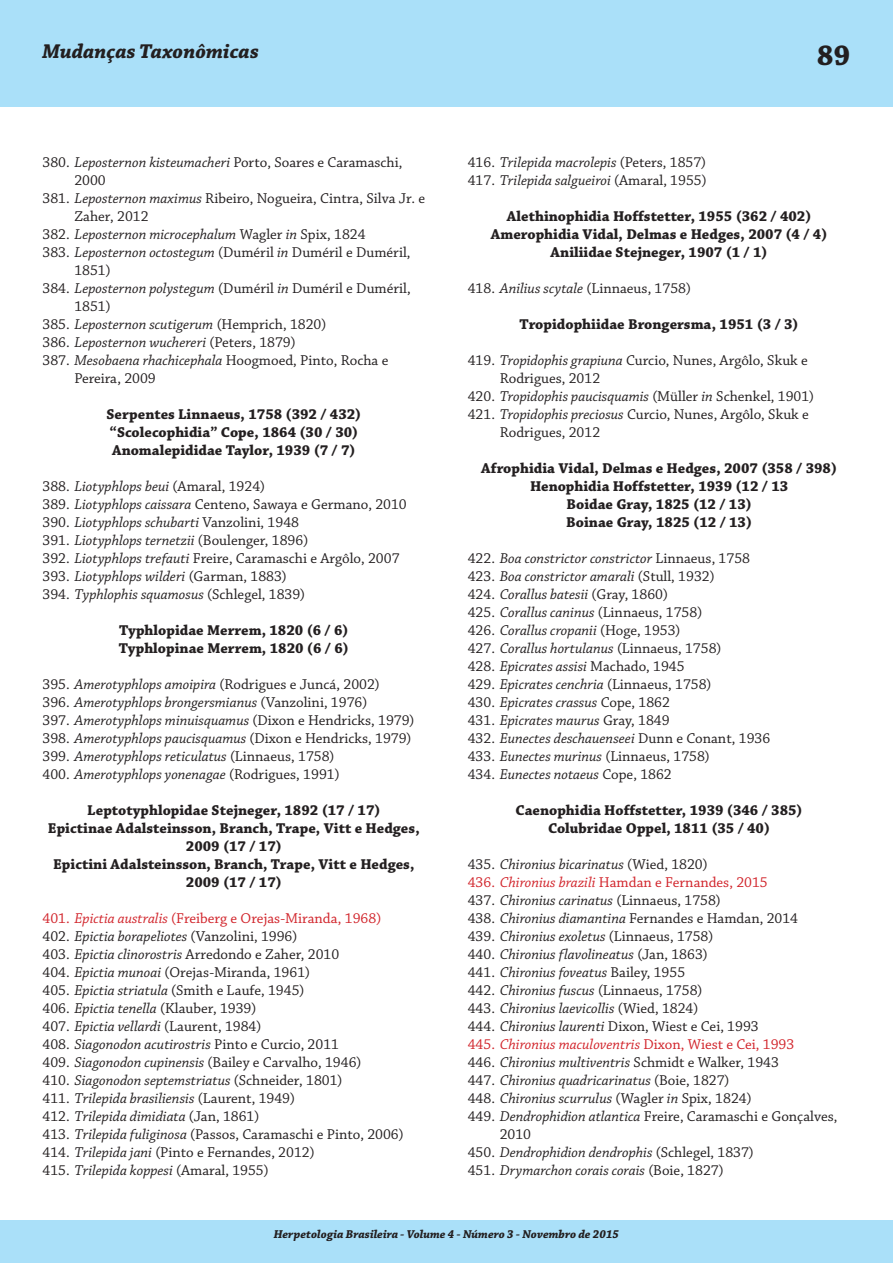
<style>
.page{position:relative;width:893px;height:1263px;background:#fff}
.page>*{position:absolute;margin:0;border:0;box-sizing:border-box;transform-origin:0 0}
.t1{font:700 30px "Chaparral Pro";color:#231f20}
.t2{font:italic 700 21px "Chaparral Pro";color:#231f20}
.t3{font:15px/18px "Chaparral Pro";color:#231f20}
.t4{font:italic 15px/18px "Chaparral Pro";color:#231f20}
.t5{font:700 15px/18px "Chaparral Pro";color:#231f20;text-align:center}
.t6{font:15px "Chaparral Pro";color:#d1232a}
.t7{font:italic 700 12px "Chaparral Pro";color:#231f20}
.s1{font-style:italic}
.s2{font-style:normal}
.s3{color:#d1232a}
.s4{font-style:italic;color:#d1232a}
</style>
<div class="page">
<div style="left:0;top:0;width:893px;height:106px;background:#aae0f9"></div>
<div style="left:0;top:1220px;width:893px;height:43px;background:#aae0f9"></div>
<h2 class="t2" style="left:43px;top:39px;width:218px">Mudanças Taxonômicas</h2>
<h1 class="t1" style="left:817px;top:38px;width:35px">89</h1>
<p class="t3" style="left:43px;top:154px;width:361px">380. <span class="s1">Leposternon kisteumacheri</span> Porto, Soares e Caramaschi,</p>
<p class="t3" style="left:74px;top:172px;width:33px">2000</p>
<p class="t3" style="left:43px;top:190px;width:384px">381. <span class="s1">Leposternon maximus</span> Ribeiro, Nogueira, Cintra, Silva Jr. e</p>
<p class="t3" style="left:74px;top:208px;width:76px">Zaher, 2012</p>
<p class="t4" style="left:43px;top:226px;width:325px"><span class="s2">382.</span> Leposternon microcephalum <span class="s2">Wagler</span> in <span class="s2">Spix, 1824</span></p>
<p class="t3" style="left:43px;top:244px;width:370px">383. <span class="s1">Leposternon octostegum</span> (Duméril <span class="s1">in</span> Duméril e Duméril,</p>
<p class="t3" style="left:74px;top:262px;width:38px">1851)</p>
<p class="t3" style="left:43px;top:280px;width:370px">384. <span class="s1">Leposternon polystegum</span> (Duméril <span class="s1">in</span> Duméril e Duméril,</p>
<p class="t3" style="left:74px;top:298px;width:38px">1851)</p>
<p class="t4" style="left:43px;top:316px;width:285px"><span class="s2">385.</span> Leposternon scutigerum <span class="s2">(Hemprich, 1820)</span></p>
<p class="t4" style="left:43px;top:334px;width:255px"><span class="s2">386.</span> Leposternon wuchereri <span class="s2">(Peters, 1879)</span></p>
<p class="t3" style="left:43px;top:352px;width:347px">387. <span class="s1">Mesobaena rhachicephala</span> Hoogmoed, Pinto, Rocha e</p>
<p class="t3" style="left:74px;top:370px;width:83px">Pereira, 2009</p>
<p class="t5" style="left:106px;top:406px;width:256px;text-align:left">Serpentes Linnaeus, 1758 (392 / 432) “Scolecophidia” Cope, 1864 (30 / 30)<br>Anomalepididae Taylor, 1939 (7 / 7)</p>
<p class="t3" style="left:43px;top:478px;width:366px">388. <span class="s1">Liotyphlops beui</span> (Amaral, 1924)<br>389. <span class="s1">Liotyphlops caissara</span> Centeno, Sawaya e Germano, 2010<br>390. <span class="s1">Liotyphlops schubarti</span> Vanzolini, 1948<br>391. <span class="s1">Liotyphlops ternetzii</span> (Boulenger, 1896)<br>392. <span class="s1">Liotyphlops trefauti</span> Freire, Caramaschi e Argôlo, 2007<br>393. <span class="s1">Liotyphlops wilderi</span> (Garman, 1883)<br>394. <span class="s1">Typhlophis squamosus</span> (Schlegel, 1839)</p>
<p class="t5" style="left:119px;top:622px;width:231px;text-align:left">Typhlopidae Merrem, 1820 (6 / 6)<br>Typhlopinae Merrem, 1820 (6 / 6)</p>
<p class="t4" style="left:43px;top:676px;width:373px"><span class="s2">395.</span> Amerotyphlops amoipira <span class="s2">(Rodrigues e Juncá, 2002)<br>396.</span> Amerotyphlops brongersmianus <span class="s2">(Vanzolini, 1976)<br>397.</span> Amerotyphlops minuisquamus <span class="s2">(Dixon e Hendricks, 1979)<br>398.</span> Amerotyphlops paucisquamus <span class="s2">(Dixon e Hendricks, 1979)<br>399.</span> Amerotyphlops reticulatus <span class="s2">(Linnaeus, 1758)<br>400.</span> Amerotyphlops yonenagae <span class="s2">(Rodrigues, 1991)</span></p>
<p class="t5" style="left:48px;top:802px;width:373px">Leptotyphlopidae Stejneger, 1892 (17 / 17)<br>Epictinae Adalsteinsson, Branch, Trape, Vitt e Hedges, 2009 (17 / 17)<br>Epictini Adalsteinsson, Branch, Trape, Vitt e Hedges, 2009 (17 / 17)</p>
<p class="t3" style="left:43px;top:910px;width:363px"><span class="s3">401.</span> <span class="s4">Epictia australis</span> <span class="s3">(Freiberg e Orejas-Miranda, 1968)<br></span>402. <span class="s1">Epictia borapeliotes</span> (Vanzolini, 1996)<br>403. <span class="s1">Epictia clinorostris</span> Arredondo e Zaher, 2010<br>404. <span class="s1">Epictia munoai</span> (Orejas-Miranda, 1961)<br>405. <span class="s1">Epictia striatula</span> (Smith e Laufe, 1945)<br>406. <span class="s1">Epictia tenella</span> (Klauber, 1939)<br>407. <span class="s1">Epictia vellardi</span> (Laurent, 1984)<br>408. <span class="s1">Siagonodon acutirostris</span> Pinto e Curcio, 2011<br>409. <span class="s1">Siagonodon cupinensis</span> (Bailey e Carvalho, 1946)<br>410. <span class="s1">Siagonodon septemstriatus</span> (Schneider, 1801)<br>411. <span class="s1">Trilepida brasiliensis</span> (Laurent, 1949)<br>412. <span class="s1">Trilepida dimidiata</span> (Jan, 1861)<br>413. <span class="s1">Trilepida fuliginosa</span> (Passos, Caramaschi e Pinto, 2006)<br>414. <span class="s1">Trilepida jani</span> (Pinto e Fernandes, 2012)<br>415. <span class="s1">Trilepida koppesi</span> (Amaral, 1955)</p>
<p class="t4" style="left:468px;top:154px;width:240px"><span class="s2">416.</span> Trilepida macrolepis <span class="s2">(Peters, 1857)<br>417.</span> Trilepida salgueiroi <span class="s2">(Amaral, 1955)</span></p>
<p class="t5" style="left:491px;top:208px;width:338px">Alethinophidia Hoffstetter, 1955 (362 / 402)<br>Amerophidia Vidal, Delmas e Hedges, 2007 (4 / 4)<br>Aniliidae Stejneger, 1907 (1 / 1)</p>
<p class="t3" style="left:468px;top:280px;width:225px">418. <span class="s1">Anilius scytale</span> (Linnaeus, 1758)</p>
<p class="t5" style="left:520px;top:316px;width:281px">Tropidophiidae Brongersma, 1951 (3 / 3)</p>
<p class="t3" style="left:468px;top:352px;width:341px">419. <span class="s1">Tropidophis grapiuna</span> Curcio, Nunes, Argôlo, Skuk e</p>
<p class="t3" style="left:500px;top:370px;width:102px">Rodrigues, 2012</p>
<p class="t3" style="left:468px;top:388px;width:348px">420. <span class="s1">Tropidophis paucisquamis</span> (Müller <span class="s1">in</span> Schenkel, 1901)</p>
<p class="t3" style="left:468px;top:406px;width:342px">421. <span class="s1">Tropidophis preciosus</span> Curcio, Nunes, Argôlo, Skuk e</p>
<p class="t3" style="left:500px;top:424px;width:102px">Rodrigues, 2012</p>
<p class="t5" style="left:481px;top:460px;width:357px">Afrophidia Vidal, Delmas e Hedges, 2007 (358 / 398)<br>Henophidia Hoffstetter, 1939 (12 / 13<br>Boidae Gray, 1825 (12 / 13)<br>Boinae Gray, 1825 (12 / 13)</p>
<p class="t4" style="left:468px;top:550px;width:304px"><span class="s2">422.</span> Boa constrictor constrictor <span class="s2">Linnaeus, 1758<br>423.</span> Boa constrictor amarali <span class="s2">(Stull, 1932)<br>424.</span> Corallus batesii <span class="s2">(Gray, 1860)<br>425.</span> Corallus caninus <span class="s2">(Linnaeus, 1758)<br>426.</span> Corallus cropanii <span class="s2">(Hoge, 1953)<br>427.</span> Corallus hortulanus <span class="s2">(Linnaeus, 1758)<br>428.</span> Epicrates assisi <span class="s2">Machado, 1945<br>429.</span> Epicrates cenchria <span class="s2">(Linnaeus, 1758)<br>430.</span> Epicrates crassus <span class="s2">Cope, 1862<br>431.</span> Epicrates maurus <span class="s2">Gray, 1849<br>432.</span> Eunectes deschauenseei <span class="s2">Dunn e Conant, 1936<br>433.</span> Eunectes murinus <span class="s2">(Linnaeus, 1758)<br>434.</span> Eunectes notaeus <span class="s2">Cope, 1862</span></p>
<p class="t5" style="left:516px;top:802px;width:289px">Caenophidia Hoffstetter, 1939 (346 / 385)<br>Colubridae Oppel, 1811 (35 / 40)</p>
<p class="t4" style="left:468px;top:856px;width:241px"><span class="s2">435.</span> Chironius bicarinatus <span class="s2">(Wied, 1820)</span></p>
<p class="t6" style="left:468px;top:874px;width:302px">436. <span class="s1">Chironius brazili</span> Hamdan e Fernandes, 2015</p>
<p class="t3" style="left:468px;top:892px;width:255px">437. <span class="s1">Chironius carinatus</span> (Linnaeus, 1758)</p>
<p class="t3" style="left:468px;top:910px;width:332px">438. <span class="s1">Chironius diamantina</span> Fernandes e Hamdan, 2014</p>
<p class="t3" style="left:468px;top:928px;width:247px">439. <span class="s1">Chironius exoletus</span> (Linnaeus, 1758)</p>
<p class="t4" style="left:468px;top:946px;width:241px"><span class="s2">440.</span> Chironius flavolineatus <span class="s2">(Jan, 1863)</span></p>
<p class="t4" style="left:468px;top:964px;width:219px"><span class="s2">441.</span> Chironius foveatus <span class="s2">Bailey, 1955</span></p>
<p class="t3" style="left:468px;top:982px;width:236px">442. <span class="s1">Chironius fuscus</span> (Linnaeus, 1758)</p>
<p class="t4" style="left:468px;top:1000px;width:232px"><span class="s2">443.</span> Chironius laevicollis <span class="s2">(Wied, 1824)</span></p>
<p class="t3" style="left:468px;top:1018px;width:292px">444. <span class="s1">Chironius laurenti</span> Dixon, Wiest e Cei, 1993</p>
<p class="t6" style="left:468px;top:1036px;width:328px">445. <span class="s1">Chironius maculoventris</span> Dixon, Wiest e Cei, 1993</p>
<p class="t3" style="left:468px;top:1054px;width:313px">446. <span class="s1">Chironius multiventris</span> Schmidt e Walker, 1943</p>
<p class="t4" style="left:468px;top:1072px;width:263px"><span class="s2">447.</span> Chironius quadricarinatus <span class="s2">(Boie, 1827)</span></p>
<p class="t3" style="left:468px;top:1090px;width:285px">448. <span class="s1">Chironius scurrulus</span> (Wagler <span class="s1">in</span> Spix, 1824)</p>
<p class="t3" style="left:468px;top:1108px;width:371px">449. <span class="s1">Dendrophidion atlantica</span> Freire, Caramaschi e Gonçalves,</p>
<p class="t3" style="left:500px;top:1126px;width:33px">2010</p>
<p class="t4" style="left:468px;top:1144px;width:288px"><span class="s2">450.</span> Dendrophidion dendrophis <span class="s2">(Schlegel, 1837)</span></p>
<p class="t4" style="left:468px;top:1162px;width:257px"><span class="s2">451.</span> Drymarchon corais corais <span class="s2">(Boie, 1827)</span></p>
<p class="t7" style="left:274px;top:1227px;width:347px">Herpetologia Brasileira - Volume 4 - Número 3 - Novembro de 2015</p>
</div>
